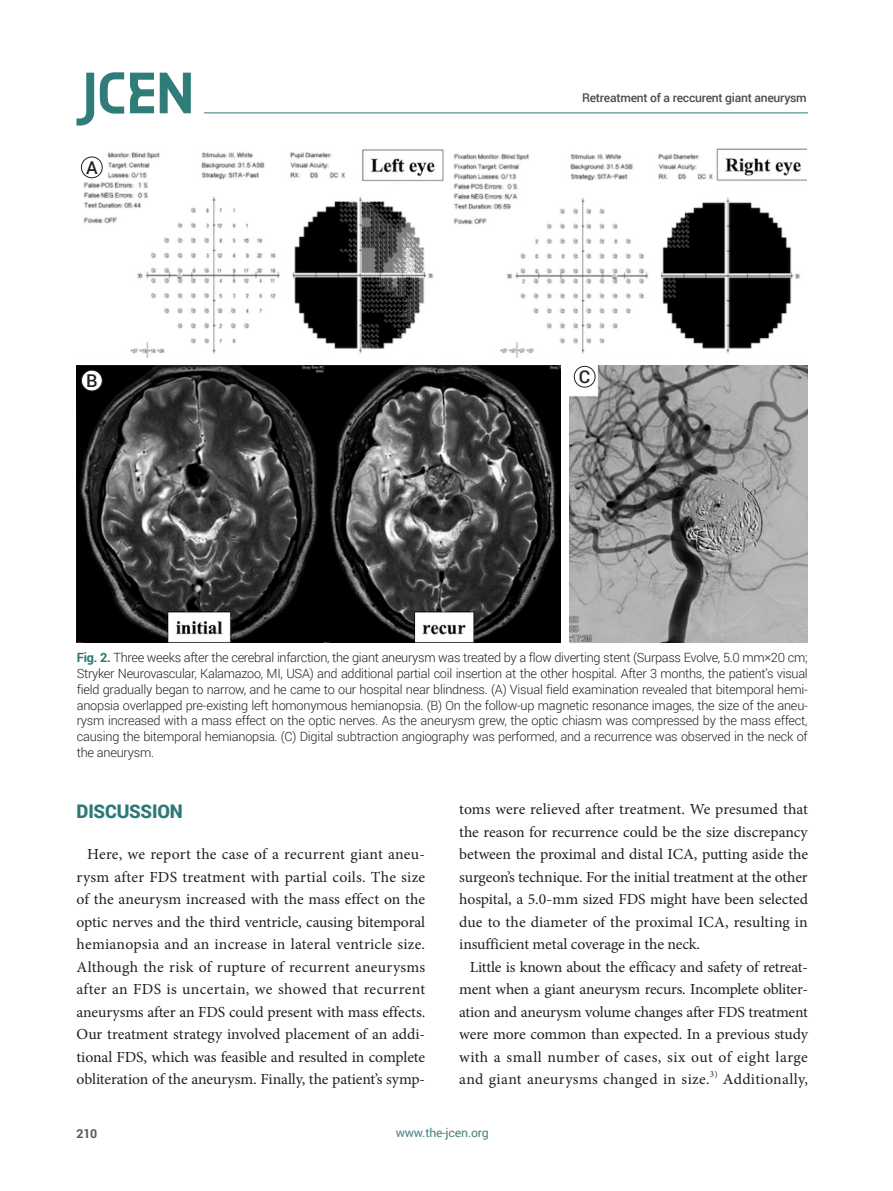
<style>
.page{position:relative;width:893px;height:1191px;background:#fff}
.page>*{position:absolute;margin:0;border:0;box-sizing:border-box;transform-origin:0 0}
.본문_대제목{font:900 18.75px "Roboto";letter-spacing:-.01em;color:#2c7977}
.t1{font:500 17.7px "Roboto";color:#231f20}
.본문_내용_첫문단{font:15.3px/22.5px "Minion Pro";color:#231f20;text-align:justify}
.본문_내용_첫문단-2{font:15.3px "Minion Pro";letter-spacing:.02em;color:#231f20}
.그림_설명{font:300 12.75px/15.8px "Roboto";letter-spacing:-.02em;color:#231f20;text-align:justify}
.t2{font:700 12.3px "Roboto";color:#57585a}
.t3{font:500 12px "Roboto";letter-spacing:-.02em;color:#4b4c4d}
.t4{font:12px "Roboto";letter-spacing:-.015em;color:#4a8280}
.본문_내용_첫문단-3{font:9px "Minion Pro";color:#231f20}
.s1{font-weight:700;color:#2c7977}
</style>
<div class="page">
<svg style="left:77px;top:73px;width:17px;height:53px"></svg>
<svg style="left:160px;top:73px;width:31px;height:40px"></svg>
<svg style="left:100px;top:72px;width:24px;height:42px"></svg>
<svg style="left:130px;top:73px;width:24px;height:40px"></svg>
<hr style="left:204px;top:112px;width:604px;height:1px;background:#2c7977">
<img style="left:77px;top:365px;width:484px;height:278px">
<img style="left:569px;top:365px;width:238px;height:278px">
<img style="left:80px;top:149px;width:726px;height:208px">
<div style="left:81px;top:370px;width:21px;height:21px;background:#fff;border-radius:50%"></div>
<div style="left:81px;top:370px;width:21px;height:21px;border:1px solid #231f20;border-radius:50%"></div>
<div style="left:81px;top:157px;width:21px;height:21px;background:#fff;border-radius:50%"></div>
<div style="left:81px;top:157px;width:21px;height:21px;border:1px solid #231f20;border-radius:50%"></div>
<div style="left:574px;top:366px;width:21px;height:21px;background:#fff;border-radius:50%"></div>
<div style="left:574px;top:366px;width:21px;height:21px;border:1px solid #231f20;border-radius:50%"></div>
<p class="t1" style="left:86px;top:155px;width:13px">A</p>
<p class="t1" style="left:86px;top:368px;width:13px">B</p>
<p class="t3" style="left:582px;top:89px;width:226px">Retreatment of a reccurent giant aneurysm</p>
<p class="t1" style="left:579px;top:364px;width:13px">C</p>
<p class="그림_설명" style="left:77px;top:649px;width:733px"><span class="s1">Fig. 2.</span> Three weeks after the cerebral infarction, the giant aneurysm was treated by a flow diverting stent (Surpass Evolve, 5.0 mm×20 cm; Stryker Neurovascular, Kalamazoo, MI, USA) and additional partial coil insertion at the other hospital. After 3 months, the patient’s visual field gradually began to narrow, and he came to our hospital near blindness. (A) Visual field examination revealed that bitemporal hemi&shy;anopsia overlapped pre-existing left homonymous hemianopsia. (B) On the follow-up magnetic resonance images, the size of the aneu&shy;rysm increased with a mass effect on the optic nerves. As the aneurysm grew, the optic chiasm was compressed by the mass effect, causing the bitemporal hemianopsia. (C) Digital subtraction angiography was performed, and a recurrence was observed in the neck of the aneurysm.</p>
<p class="본문_대제목" style="left:77px;top:797px;width:108px">DISCUSSION</p>
<p class="본문_내용_첫문단" style="left:77px;top:843px;width:350px;text-indent:11px">Here, we report the case of a recurrent giant aneu&shy;rysm after FDS treatment with partial coils. The size of the aneurysm increased with the mass effect on the optic nerves and the third ventricle, causing bitemporal hemianopsia and an increase in lateral ventricle size.<br>Although the risk of rupture of recurrent aneurysms after an FDS is uncertain, we showed that recurrent aneurysms after an FDS could present with mass effects.<br>Our treatment strategy involved placement of an addi&shy;tional FDS, which was feasible and resulted in complete obliteration of the aneurysm. Finally, the patient’s symp-</p>
<p class="본문_내용_첫문단" style="left:459px;top:798px;width:350px">toms were relieved after treatment. We presumed that the reason for recurrence could be the size discrepancy between the proximal and distal ICA, putting aside the surgeon’s technique. For the initial treatment at the other hospital, a 5.0-mm sized FDS might have been selected due to the diameter of the proximal ICA, resulting in insufficient metal coverage in the neck.</p>
<p class="본문_내용_첫문단" style="left:459px;top:955px;width:350px;text-indent:11px">Little is known about the efficacy and safety of retreat&shy;ment when a giant aneurysm recurs. Incomplete obliter&shy;ation and aneurysm volume changes after FDS treatment were more common than expected. In a previous study with a small number of cases, six out of eight large and giant aneurysms changed in size.</p>
<p class="본문_내용_첫문단-3" style="left:710px;top:1068px;width:9px">3)</p>
<p class="본문_내용_첫문단-2" style="left:723px;top:1069px;width:87px">Additionally,</p>
<p class="t2" style="left:77px;top:1124px;width:22px">210</p>
<p class="t4" style="left:396px;top:1124px;width:94px">www.the-jcen.org</p>
</div>
